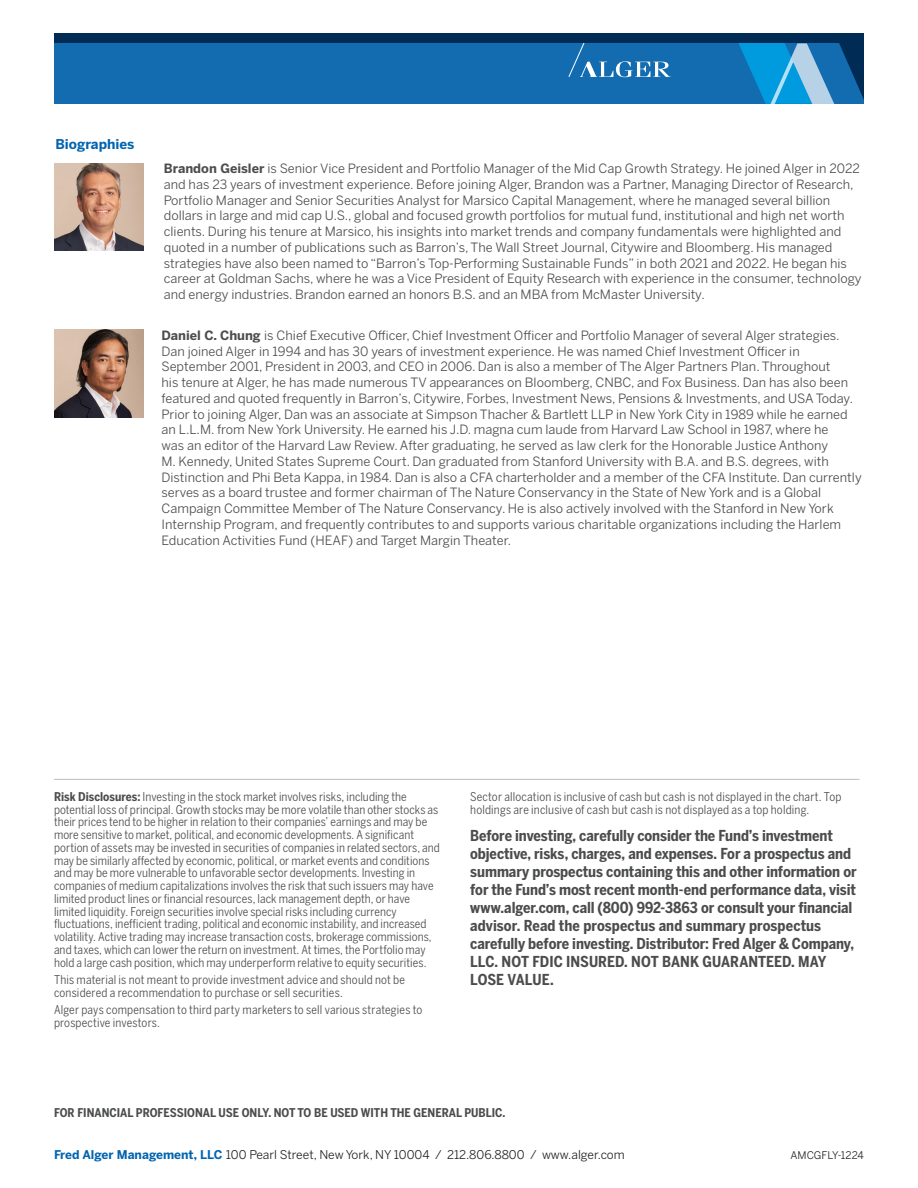
<style>
.page{position:relative;width:918px;height:1188px;background:#fff}
.page>*{position:absolute;margin:0;border:0;box-sizing:border-box;transform-origin:0 0}
.Disclosure_Small{font:700 15px/18px "Benton Sans Cond";letter-spacing:-.005em;color:#4b4c4d}
.Head{font:700 13.5px "Benton Sans";color:#0164b0}
.Head-2{font:12.75px/15.8px "Benton Sans";color:#4b4c4d}
.Disclosure_Small-2{font:12px/12.8px "Benton Sans Cond";letter-spacing:.005em;color:#4b4c4d}
.Footer_Address{font:12px "Benton Sans";color:#231f20}
.Head-3{font:700 12px "Benton Sans Cond";color:#4b4c4d}
.Date_and_Code{font:10.5px "Benton Sans";color:#231f20}
.s1{font-weight:700}
.s2{font-weight:700;color:#0164b0}
</style>
<div class="page">
<div style="left:54px;top:41px;width:810px;height:63px;background:#136caf"></div>
<svg style="left:738px;top:43px;width:126px;height:61px"></svg>
<svg style="left:568px;top:43px;width:103px;height:35px"></svg>
<div style="left:54px;top:34px;width:810px;height:9px;background:#002b54"></div>
<hr style="left:54px;top:779px;width:806px;height:1px;background:#bcbdc0">
<img style="left:54px;top:163px;width:90px;height:88px">
<img style="left:54px;top:330px;width:90px;height:87px">
<p class="Head" style="left:55px;top:136px;width:81px">Biographies</p>
<p class="Head-2" style="left:164px;top:161px;width:699px"><span class="s1">Brandon Geisler</span> is Senior Vice President and Portfolio Manager of the Mid Cap Growth Strategy. He joined Alger in 2022 and has 23 years of investment experience. Before joining Alger, Brandon was a Partner, Managing Director of Research, Portfolio Manager and Senior Securities Analyst for Marsico Capital Management, where he managed several billion dollars in large and mid cap U.S., global and focused growth portfolios for mutual fund, institutional and high net worth clients. During his tenure at Marsico, his insights into market trends and company fundamentals were highlighted and quoted in a number of publications such as Barron’s, The Wall Street Journal, Citywire and Bloomberg. His managed strategies have also been named to “Barron’s Top-Performing Sustainable Funds” in both 2021 and 2022. He began his career at Goldman Sachs, where he was a Vice President of Equity Research with experience in the consumer, technology and energy industries. Brandon earned an honors B.S. and an MBA from McMaster University.</p>
<p class="Head-2" style="left:162px;top:327px;width:702px"><span class="s1">Daniel C. Chung</span> is Chief Executive Officer, Chief Investment Officer and Portfolio Manager of several Alger strategies.<br>Dan joined Alger in 1994 and has 30 years of investment experience. He was named Chief Investment Officer in September 2001, President in 2003, and CEO in 2006. Dan is also a member of The Alger Partners Plan. Throughout<br>his tenure at Alger, he has made numerous TV appearances on Bloomberg, CNBC, and Fox Business. Dan has also been featured and quoted frequently in Barron’s, Citywire, Forbes, Investment News, Pensions &amp; Investments, and USA Today.<br>Prior to joining Alger, Dan was an associate at Simpson Thacher &amp; Bartlett LLP in New York City in 1989 while he earned an L.L.M. from New York University. He earned his J.D. magna cum laude from Harvard Law School in 1987, where he<br>was an editor of the Harvard Law Review. After graduating, he served as law clerk for the Honorable Justice Anthony<br>M. Kennedy, United States Supreme Court. Dan graduated from Stanford University with B.A. and B.S. degrees, with Distinction and Phi Beta Kappa, in 1984. Dan is also a CFA charterholder and a member of the CFA Institute. Dan currently serves as a board trustee and former chairman of The Nature Conservancy in the State of New York and is a Global Campaign Committee Member of The Nature Conservancy. He is also actively involved with the Stanford in New York Internship Program, and frequently contributes to and supports various charitable organizations including the Harlem Education Activities Fund (HEAF) and Target Margin Theater.</p>
<p class="Disclosure_Small-2" style="left:54px;top:790px;width:388px"><span class="s1">Risk Disclosures:</span> Investing in the stock market involves risks, including the potential loss of principal. Growth stocks may be more volatile than other stocks as their prices tend to be higher in relation to their companies’ earnings and may be more sensitive to market, political, and economic developments. A significant portion of assets may be invested in securities of companies in related sectors, and may be similarly affected by economic, political, or market events and conditions and may be more vulnerable to unfavorable sector developments. Investing in companies of medium capitalizations involves the risk that such issuers may have limited product lines or financial resources, lack management depth, or have limited liquidity. Foreign securities involve special risks including currency fluctuations, inefficient trading, political and economic instability, and increased volatility. Active trading may increase transaction costs, brokerage commissions, and taxes, which can lower the return on investment. At times, the Portfolio may hold a large cash position, which may underperform relative to equity securities.</p>
<p class="Disclosure_Small-2" style="left:54px;top:973px;width:353px">This material is not meant to provide investment advice and should not be considered a recommendation to purchase or sell securities.</p>
<p class="Disclosure_Small-2" style="left:54px;top:1003px;width:370px">Alger pays compensation to third party marketers to sell various strategies to prospective investors.</p>
<p class="Disclosure_Small-2" style="left:470px;top:790px;width:373px">Sector allocation is inclusive of cash but cash is not displayed in the chart. Top holdings are inclusive of cash but cash is not displayed as a top holding.</p>
<p class="Disclosure_Small" style="left:470px;top:827px;width:388px">Before investing, carefully consider the Fund’s investment objective, risks, charges, and expenses. For a prospectus and summary prospectus containing this and other information or for the Fund’s most recent month-end performance data, visit www.alger.com, call (800) 992-3863 or consult your financial advisor. Read the prospectus and summary prospectus carefully before investing. Distributor: Fred Alger &amp; Company, LLC. NOT FDIC INSURED. NOT BANK GUARANTEED. MAY LOSE VALUE.</p>
<p class="Head-3" style="left:54px;top:1106px;width:453px">FOR FINANCIAL PROFESSIONAL USE ONLY. NOT TO BE USED WITH THE GENERAL PUBLIC.</p>
<p class="Footer_Address" style="left:54px;top:1147px;width:572px"><span class="s2">Fred Alger Management, LLC</span> 100 Pearl Street, New York, NY 10004 / 212.806.8800 / www.alger.com</p>
<p class="Date_and_Code" style="left:790px;top:1149px;width:75px">AMCGFLY-1224</p>
</div>
